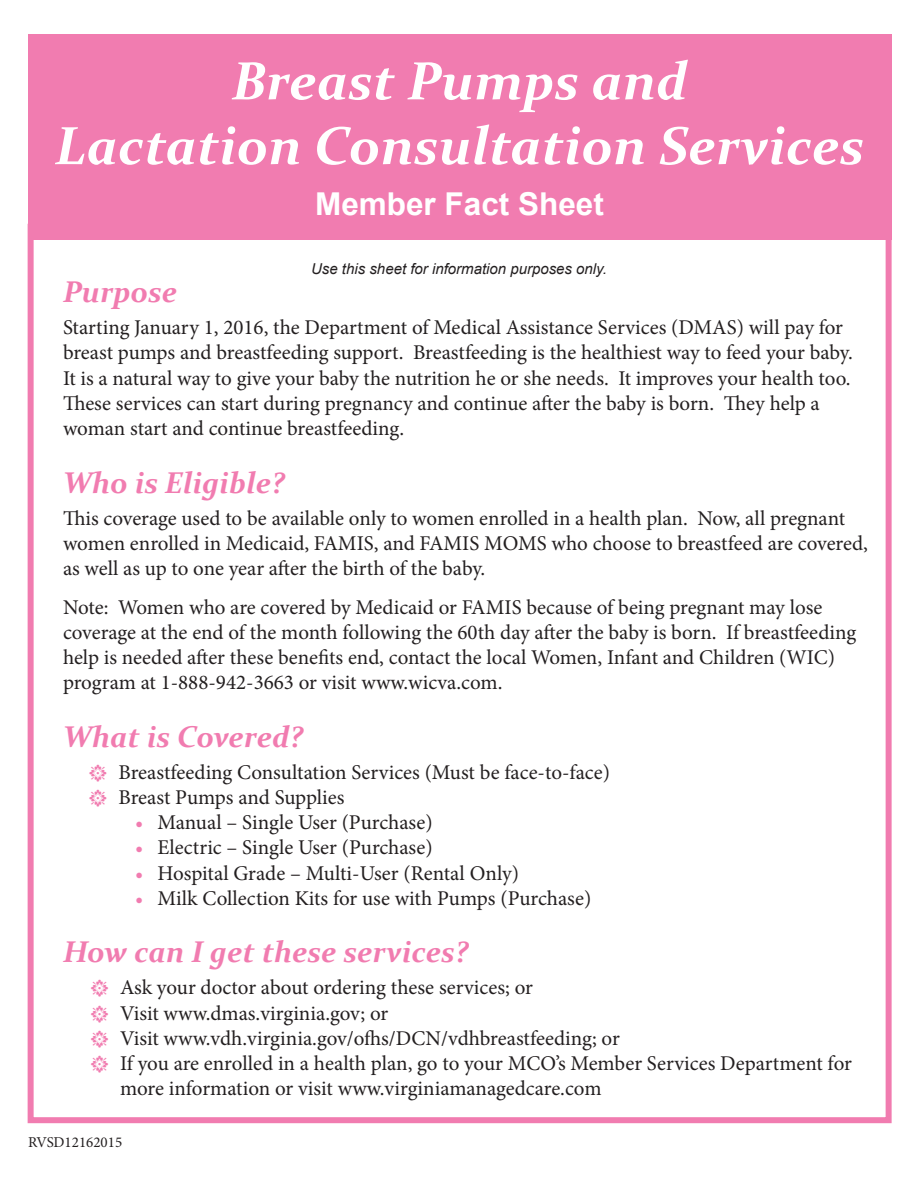
<style>
.page{position:relative;width:918px;height:1188px;background:#fff}
.page>*{position:absolute;margin:0;border:0;box-sizing:border-box;transform-origin:0 0}
.t1{font:italic 700 54px "Constantia";color:#fff}
.t2{font:700 31.5px "Arial";color:#fff}
.t3{font:italic 700 30px "Constantia";color:#f17cb0}
.t4{font:21px/25.2px "Minion Pro";color:#231f20}
.t5{font:italic 15px "Arial";color:#231f20}
.t6{font:15px "Minion Pro";color:#231f20}
.s1{color:#f17cb0}
</style>
<div class="page">
<div style="left:28px;top:34px;width:864px;height:206px;background:#f17cb0"></div>
<div style="left:28px;top:224px;width:864px;height:899px;border:6px solid #f17cb0"></div>
<p class="t1" style="left:232px;top:44px;width:457px">Breast Pumps and</p>
<p class="t1" style="left:55px;top:108px;width:811px">Lactation Consultation Services</p>
<p class="t2" style="left:315px;top:183px;width:290px">Member Fact Sheet</p>
<p class="t5" style="left:311px;top:259px;width:297px">Use this sheet for information purposes only.</p>
<p class="t3" style="left:63px;top:271px;width:116px">Purpose</p>
<p class="t4" style="left:63px;top:315px;width:791px">Starting January 1, 2016, the Department of Medical Assistance Services (DMAS) will pay for breast pumps and breastfeeding support. Breastfeeding is the healthiest way to feed your baby.<br>It is a natural way to give your baby the nutrition he or she needs. It improves your health too.<br>These services can start during pregnancy and continue after the baby is born. They help a woman start and continue breastfeeding.</p>
<p class="t3" style="left:63px;top:462px;width:223px">Who is Eligible?</p>
<p class="t4" style="left:63px;top:505px;width:806px">This coverage used to be available only to women enrolled in a health plan. Now, all pregnant women enrolled in Medicaid, FAMIS, and FAMIS MOMS who choose to breastfeed are covered, as well as up to one year after the birth of the baby.</p>
<p class="t4" style="left:63px;top:595px;width:795px">Note: Women who are covered by Medicaid or FAMIS because of being pregnant may lose coverage at the end of the month following the 60th day after the baby is born. If breastfeeding help is needed after these benefits end, contact the local Women, Infant and Children (WIC) program at 1-888-942-3663 or visit www.wicva.com.</p>
<p class="t3" style="left:63px;top:716px;width:242px">What is Covered?</p>
<p class="t4" style="left:88px;top:760px;width:523px"><span class="s1">ӵ</span> Breastfeeding Consultation Services (Must be face-to-face)</p>
<p class="t4" style="left:88px;top:785px;width:257px"><span class="s1">ӵ</span> Breast Pumps and Supplies</p>
<p class="t4" style="left:135px;top:810px;width:299px"><span class="s1">•</span> Manual – Single User (Purchase)</p>
<p class="t4" style="left:135px;top:835px;width:299px"><span class="s1">•</span> Electric – Single User (Purchase)</p>
<p class="t4" style="left:135px;top:860px;width:386px"><span class="s1">•</span> Hospital Grade – Multi-User (Rental Only)</p>
<p class="t4" style="left:135px;top:886px;width:458px"><span class="s1">•</span> Milk Collection Kits for use with Pumps (Purchase)</p>
<p class="t3" style="left:63px;top:931px;width:407px">How can I get these services?</p>
<p class="t4" style="left:90px;top:975px;width:444px"><span class="s1">ӵ</span> Ask your doctor about ordering these services; or</p>
<p class="t4" style="left:90px;top:1000px;width:300px"><span class="s1">ӵ</span> Visit www.dmas.virginia.gov; or</p>
<p class="t4" style="left:90px;top:1026px;width:531px"><span class="s1">ӵ</span> Visit www.vdh.virginia.gov/ofhs/DCN/vdhbreastfeeding; or</p>
<p class="t4" style="left:120px;top:1051px;width:733px;text-indent:-30px"><span class="s1">ӵ</span> If you are enrolled in a health plan, go to your MCO’s Member Services Department for more information or visit www.virginiamanagedcare.com</p>
<p class="t6" style="left:28px;top:1132px;width:96px">RVSD12162015</p>
</div>
